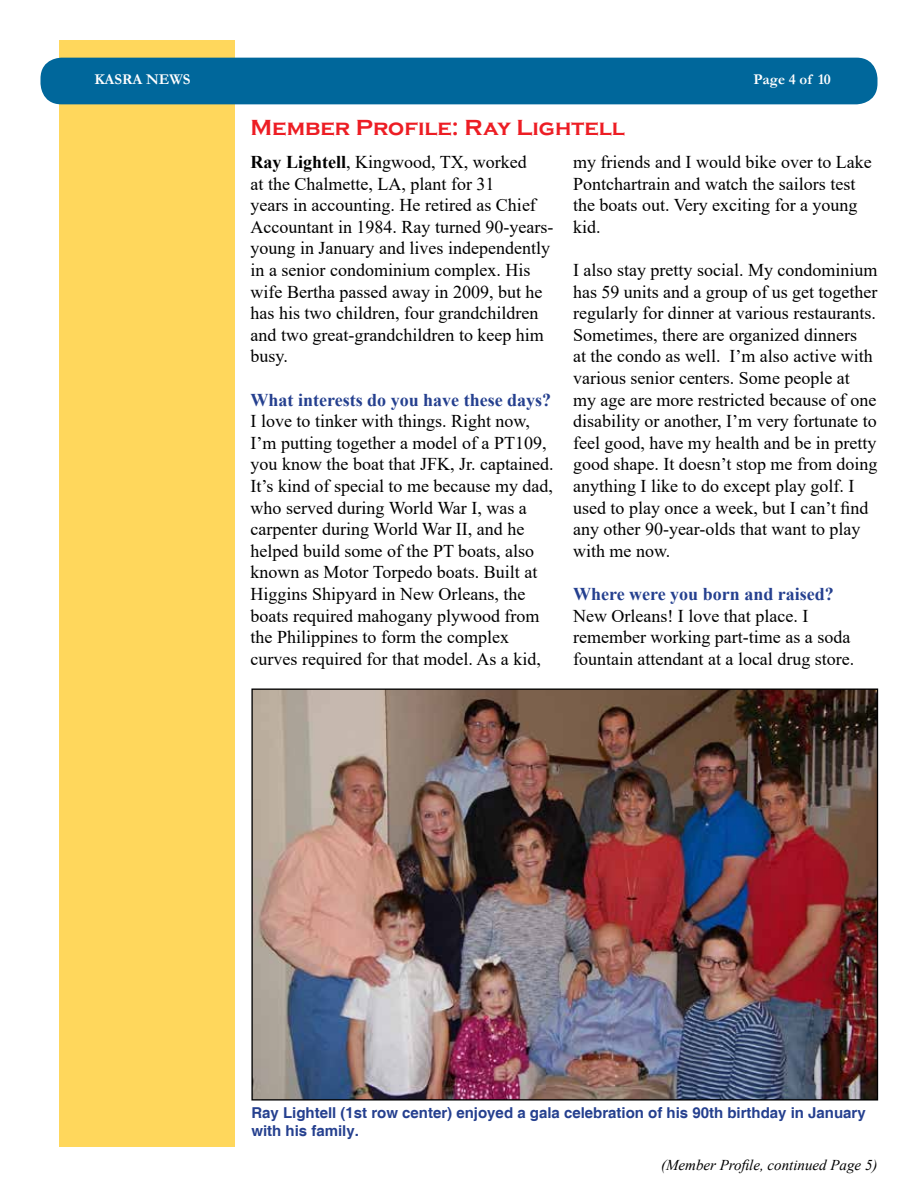
<style>
.page{position:relative;width:918px;height:1188px;background:#fff}
.page>*{position:absolute;margin:0;border:0;box-sizing:border-box;transform-origin:0 0}
.t1{font:700 22.5px "Copperplate Gothic";color:#ed1d24}
.t2{font:18px/21.6px "Times New Roman";color:#000}
.t3{font:700 18px "Times New Roman";color:#25408f}
.t4{font:700 15px/18px "Helvetica";color:#25408f}
.t5{font:italic 15px "Times New Roman";color:#000}
.t6{font:700 15px "Garamond";color:#fff}
.s1{font-weight:700}
</style>
<div class="page">
<div style="left:59px;top:40px;width:175px;height:1108px;background:#ffd75c"></div>
<div style="left:40px;top:58px;width:838px;height:46px;background:#00679b;border-radius:21px"></div>
<img style="left:253px;top:690px;width:623px;height:409px">
<p class="t6" style="left:94px;top:69px;width:98px">KASRA NEWS</p>
<p class="t6" style="left:754px;top:69px;width:79px">Page 4 of 10</p>
<p class="t1" style="left:251px;top:115px;width:376px">Member Profile: Ray Lightell</p>
<p class="t2" style="left:251px;top:151px;width:304px"><span class="s1">Ray Lightell</span>, Kingwood, TX, worked<br>at the Chalmette, LA, plant for 31<br>years in accounting. He retired as Chief Accountant in 1984. Ray turned 90-years&shy;young in January and lives independently in a senior condominium complex. His wife Bertha passed away in 2009, but he has his two children, four grandchildren and two great-grandchildren to keep him busy.</p>
<p class="t3" style="left:251px;top:387px;width:302px">What interests do you have these days?</p>
<p class="t2" style="left:251px;top:410px;width:304px">I love to tinker with things. Right now, I’m putting together a model of a PT109, you know the boat that JFK, Jr. captained.<br>It’s kind of special to me because my dad, who served during World War I, was a carpenter during World War II, and he helped build some of the PT boats, also known as Motor Torpedo boats. Built at Higgins Shipyard in New Orleans, the boats required mahogany plywood from the Philippines to form the complex curves required for that model. As a kid,</p>
<p class="t2" style="left:573px;top:151px;width:300px">my friends and I would bike over to Lake<br>Pontchartrain and watch the sailors test the boats out. Very exciting for a young kid.</p>
<p class="t2" style="left:573px;top:259px;width:306px">I also stay pretty social. My condominium has 59 units and a group of us get together regularly for dinner at various restaurants.<br>Sometimes, there are organized dinners<br>at the condo as well. I’m also active with various senior centers. Some people at<br>my age are more restricted because of one disability or another, I’m very fortunate to feel good, have my health and be in pretty good shape. It doesn’t stop me from doing anything I like to do except play golf. I used to play once a week, but I can’t find any other 90-year-olds that want to play with me now.</p>
<p class="t3" style="left:573px;top:581px;width:262px">Where were you born and raised?</p>
<p class="t2" style="left:573px;top:604px;width:283px">New Orleans! I love that place. I remember working part-time as a soda fountain attendant at a local drug store.</p>
<p class="t4" style="left:251px;top:1104px;width:616px">Ray Lightell (1st row center) enjoyed a gala celebration of his 90th birthday in January with his family.</p>
<p class="t5" style="left:661px;top:1154px;width:218px">(Member Profile, continued Page 5)</p>
</div>
